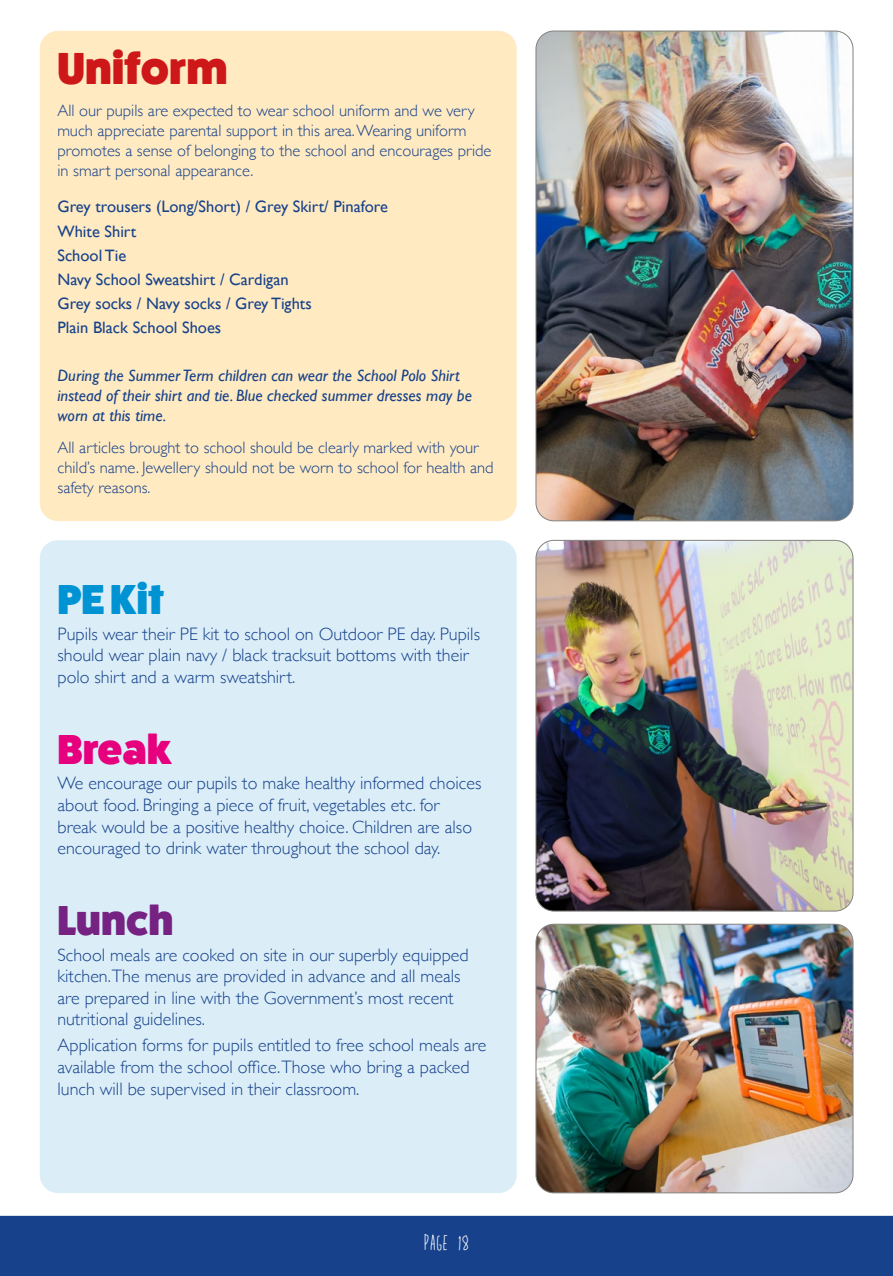
<style>
.page{position:relative;width:893px;height:1276px;background:#fff}
.page>*{position:absolute;margin:0;border:0;box-sizing:border-box;transform-origin:0 0}
.t1{font:800 45px "Fat Frank";color:#cd1719}
.t2{font:800 42px "Fat Frank";color:#0093d3}
.t3{font:800 42px "Fat Frank";color:#e6007d}
.t4{font:800 42px "Fat Frank";color:#762282}
.t5{font:300 18px/21.6px "Gill Sans";color:#17428b}
.t6{font:300 16.5px/19.8px "Gill Sans";color:#17428b}
.t7{font:16.5px/24px "Gill Sans";color:#17428b}
.t8{font:italic 16.5px/19.8px "Gill Sans";color:#17428b}
</style>
<div class="page">
<div style="left:0;top:1215px;width:893px;height:61px;background:#17428b"></div>
<div style="left:40px;top:31px;width:477px;height:490px;background:#ffeac1;border-radius:18px"></div>
<div style="left:40px;top:540px;width:477px;height:653px;background:#dbeef8;border-radius:18px"></div>
<img style="left:536px;top:31px;width:317px;height:490px">
<img style="left:536px;top:540px;width:317px;height:371px">
<div style="left:536px;top:540px;width:317px;height:371px;border:1px solid #83827e;border-radius:18px"></div>
<img style="left:536px;top:924px;width:317px;height:268px">
<div style="left:536px;top:924px;width:317px;height:269px;border:1px solid #83827e;border-radius:18px"></div>
<svg style="left:425px;top:1234px;width:22px;height:16px"></svg>
<svg style="left:459px;top:1235px;width:9px;height:15px"></svg>
<h1 class="t1" style="left:57px;top:43px;width:172px">Uniform</h1>
<p class="t6" style="left:57px;top:100px;width:435px">All our pupils are expected to wear school uniform and we very much appreciate parental support in this area. Wearing uniform promotes a sense of belonging to the school and encourages pride in smart personal appearance.</p>
<p class="t7" style="left:57px;top:195px;width:332px">Grey trousers (Long/Short) / Grey Skirt/ Pinafore<br>White Shirt<br>School Tie<br>Navy School Sweatshirt / Cardigan<br>Grey socks / Navy socks / Grey Tights<br>Plain Black School Shoes</p>
<p class="t8" style="left:57px;top:365px;width:416px">During the Summer Term children can wear the School Polo Shirt instead of their shirt and tie. Blue checked summer dresses may be worn at this time.</p>
<p class="t6" style="left:57px;top:437px;width:438px">All articles brought to school should be clearly marked with your child’s name. Jewellery should not be worn to school for health and safety reasons.</p>
<h2 class="t2" style="left:57px;top:576px;width:108px">PE Kit</h2>
<p class="t5" style="left:57px;top:622px;width:424px">Pupils wear their PE kit to school on Outdoor PE day. Pupils should wear plain navy / black tracksuit bottoms with their polo shirt and a warm sweatshirt.</p>
<h2 class="t3" style="left:57px;top:725px;width:116px">Break</h2>
<p class="t5" style="left:57px;top:772px;width:425px">We encourage our pupils to make healthy informed choices about food. Bringing a piece of fruit, vegetables etc. for break would be a positive healthy choice. Children are also encouraged to drink water throughout the school day.</p>
<h2 class="t4" style="left:57px;top:896px;width:117px">Lunch</h2>
<p class="t5" style="left:57px;top:943px;width:413px">School meals are cooked on site in our superbly equipped kitchen.The menus are provided in advance and all meals are prepared in line with the Government’s most recent nutritional guidelines.</p>
<p class="t5" style="left:57px;top:1033px;width:431px">Application forms for pupils entitled to free school meals are available from the school office.Those who bring a packed lunch will be supervised in their classroom.</p>
</div>
